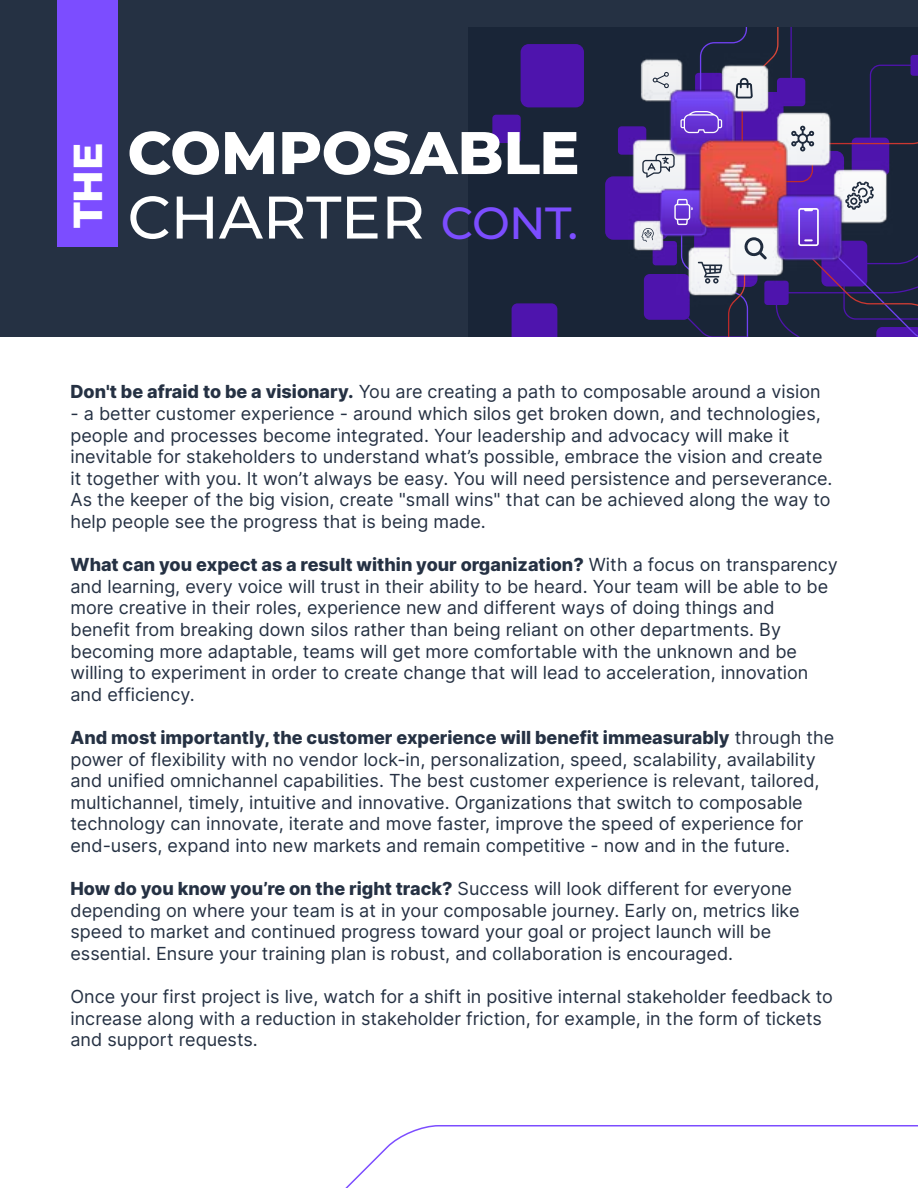
<style>
.page{position:relative;width:918px;height:1188px;background:#fff}
.page>*{position:absolute;margin:0;border:0;box-sizing:border-box;transform-origin:0 0}
.t1{font:100 60px/64.5px "Montserrat";letter-spacing:-.005em;color:#fff}
.t2{font:100 40.5px "Montserrat";color:#fff}
.t3{font:18px/21.6px "Inter";color:#253143}
.s1{font-size:45px;color:#7c4dff}
.s2{font-weight:800}
</style>
<div class="page">
<svg style="left:345px;top:1125px;width:573px;height:63px"></svg>
<div style="left:0;top:0;width:918px;height:336px;background:#253143"></div>
<img style="left:469px;top:28px;width:173px;height:308px">
<svg style="left:642px;top:28px;width:276px;height:308px"></svg>
<div style="left:57px;top:0;width:60px;height:246px;background:#7c4dff"></div>
<h2 class="t2" style="left:61px;top:194px;width:87px;rotate:-90deg">THE</h2>
<h1 class="t1" style="left:129px;top:89px;width:454px">COMPOSABLE<br>CHARTER <span class="s1">CONT.</span></h1>
<h1 class="t1" style="left:128px;top:119px;width:454px">COMPOSABLE</h1>
<h2 class="t2" style="left:61px;top:228px;width:87px;rotate:-90deg">THE</h2>
<h1 class="t1" style="left:128px;top:183px;width:452px">CHARTER <span class="s1">CONT.</span></h1>
<p class="t3" style="left:70px;top:381px;width:752px"><span class="s2">Don't be afraid to be a visionary.</span> You are creating a path to composable around a vision</p>
<p class="t3" style="left:70px;top:402px;width:764px">- a better customer experience - around which silos get broken down, and technologies, people and processes become integrated. Your leadership and advocacy will make it inevitable for stakeholders to understand what’s possible, embrace the vision and create it together with you. It won’t always be easy. You will need persistence and perseverance.<br>As the keeper of the big vision, create "small wins" that can be achieved along the way to help people see the progress that is being made.</p>
<p class="t3" style="left:70px;top:553px;width:769px"><span class="s2">What can you expect as a result within your organization?</span> With a focus on transparency and learning, every voice will trust in their ability to be heard. Your team will be able to be more creative in their roles, experience new and different ways of doing things and benefit from breaking down silos rather than being reliant on other departments. By becoming more adaptable, teams will get more comfortable with the unknown and be willing to experiment in order to create change that will lead to acceleration, innovation and efficiency.</p>
<p class="t3" style="left:70px;top:726px;width:765px"><span class="s2">And most importantly, the customer experience will benefit immeasurably</span> through the power of flexibility with no vendor lock-in, personalization, speed, scalability, availability and unified omnichannel capabilities. The best customer experience is relevant, tailored, multichannel, timely, intuitive and innovative. Organizations that switch to composable technology can innovate, iterate and move faster, improve the speed of experience for end-users, expand into new markets and remain competitive - now and in the future.</p>
<p class="t3" style="left:70px;top:877px;width:731px"><span class="s2">How do you know you’re on the right track?</span> Success will look different for everyone depending on where your team is at in your composable journey. Early on, metrics like speed to market and continued progress toward your goal or project launch will be essential. Ensure your training plan is robust, and collaboration is encouraged.</p>
<p class="t3" style="left:70px;top:985px;width:764px">Once your first project is live, watch for a shift in positive internal stakeholder feedback to increase along with a reduction in stakeholder friction, for example, in the form of tickets and support requests.</p>
</div>
